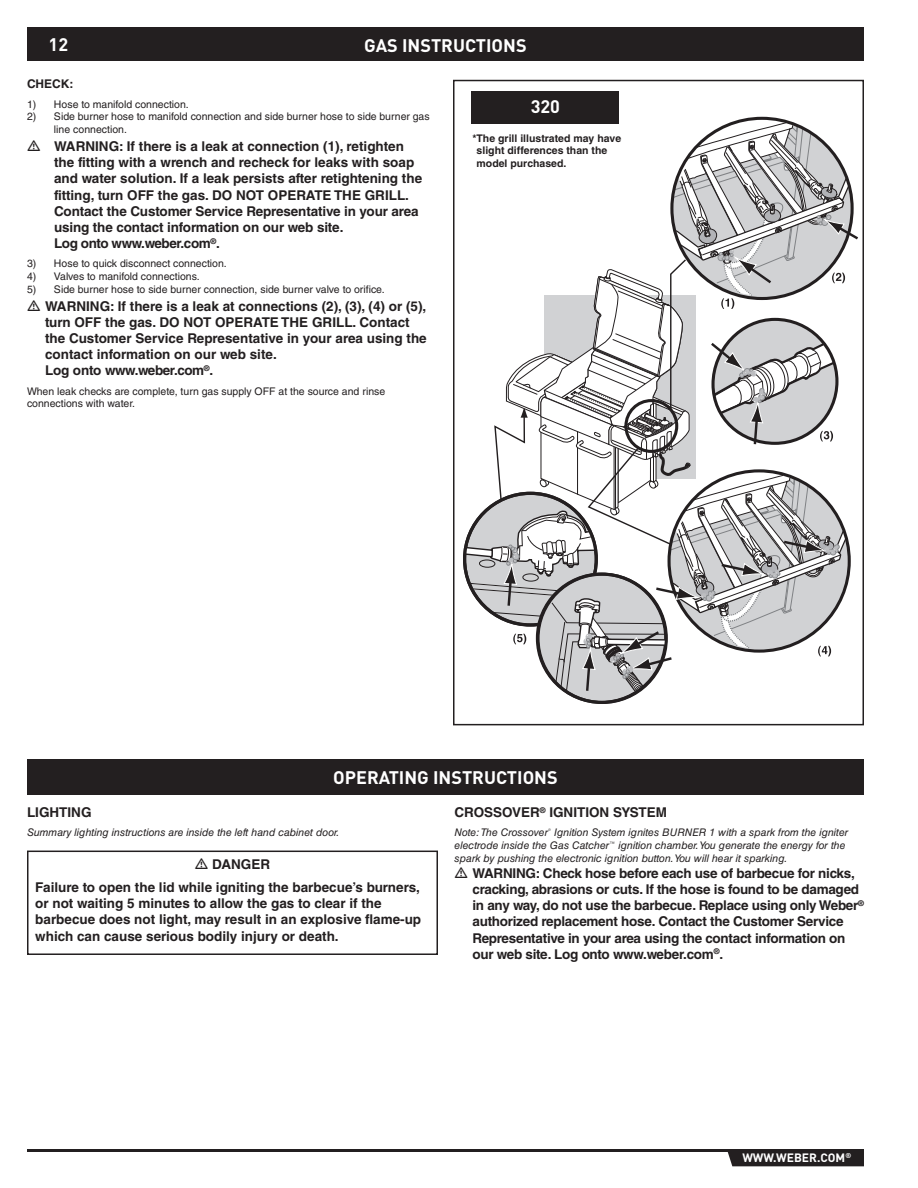
<style>
.page{position:relative;width:918px;height:1188px;background:#fff}
.page>*{position:absolute;margin:0;border:0;box-sizing:border-box;transform-origin:0 0}
.t1{font:18px "DI Nkerned";color:#fff}
.t2{font:700 13.5px/16.2px "Helvetica LT Std";letter-spacing:-.01em;color:#231f20}
.t3{font:12px "DI Nkerned";color:#fff}
.t4{font:700 12px "Helvetica LT Std";color:#231f20}
.t5{font:10.5px/12.6px "Helvetica LT Std";color:#231f20}
.t6{font:italic 10.5px/12.6px "Helvetica LT Std";color:#231f20}
.t7{font:700 10.5px/12.6px "Helvetica LT Std";color:#231f20}
</style>
<div class="page">
<div style="left:27px;top:27px;width:837px;height:33px;background:#231f20"></div>
<hr style="left:27px;top:1149px;width:702px;height:3px;background:#231f20">
<div style="left:727px;top:1149px;width:137px;height:17px;background:#231f20"></div>
<svg style="left:537px;top:574px;width:129px;height:128px"></svg>
<svg style="left:463px;top:118px;width:395px;height:575px"></svg>
<div style="left:453px;top:80px;width:411px;height:645px;border:2px solid #231f20"></div>
<div style="left:472px;top:91px;width:147px;height:32px;background:#231f20"></div>
<div style="left:27px;top:851px;width:411px;height:104px;border:2px solid #231f20"></div>
<div style="left:27px;top:759px;width:837px;height:35px;background:#231f20"></div>
<h1 class="t1" style="left:49px;top:38px;width:21px">12</h1>
<h1 class="t1" style="left:364px;top:39px;width:164px">GAS INSTRUCTIONS</h1>
<p class="t4" style="left:27px;top:80px;width:48px">CHECK:</p>
<p class="t5" style="left:27px;top:99px;width:163px">1) Hose to manifold connection.</p>
<p class="t5" style="left:54px;top:112px;width:377px;text-indent:-27px">2) Side burner hose to manifold connection and side burner hose to side burner gas line connection.</p>
<p class="t2" style="left:54px;top:140px;width:370px">WARNING: If there is a leak at connection (1), retighten the fitting with a wrench and recheck for leaks with soap and water solution. If a leak persists after retightening the fitting, turn OFF the gas. DO NOT OPERATE THE GRILL.<br>Contact the Customer Service Representative in your area using the contact information on our web site.<br>Log onto www.weber.com<sup>®</sup>.</p>
<p class="t5" style="left:27px;top:259px;width:201px">3) Hose to quick disconnect connection.</p>
<p class="t5" style="left:27px;top:271px;width:174px">4) Valves to manifold connections.</p>
<p class="t5" style="left:27px;top:284px;width:359px">5) Side burner hose to side burner connection, side burner valve to orifice.</p>
<p class="t2" style="left:45px;top:299px;width:383px">WARNING: If there is a leak at connections (2), (3), (4) or (5), turn OFF the gas. DO NOT OPERATE THE GRILL. Contact the Customer Service Representative in your area using the contact information on our web site.<br>Log onto www.weber.com<sup>®</sup>.</p>
<p class="t5" style="left:27px;top:386px;width:360px">When leak checks are complete, turn gas supply OFF at the source and rinse connections with water.</p>
<h1 class="t1" style="left:531px;top:100px;width:31px">320</h1>
<p class="t7" style="left:477px;top:133px;width:146px;text-indent:-4px">* The grill illustrated may have slight differences than the model purchased.</p>
<h1 class="t1" style="left:333px;top:771px;width:226px">OPERATING INSTRUCTIONS</h1>
<p class="t2" style="left:27px;top:806px;width:66px">LIGHTING</p>
<p class="t6" style="left:27px;top:828px;width:314px">Summary lighting instructions are inside the left hand cabinet door.</p>
<p class="t2" style="left:35px;top:854px;width:386px;line-height:23px;text-indent:177px">DANGER<br>Failure to open the lid while igniting the barbecue’s burners,</p>
<p class="t2" style="left:35px;top:897px;width:387px">or not waiting 5 minutes to allow the gas to clear if the barbecue does not light, may result in an explosive flame-up which can cause serious bodily injury or death.</p>
<p class="t2" style="left:454px;top:806px;width:214px">CROSSOVER<sup>®</sup> IGNITION SYSTEM</p>
<p class="t6" style="left:454px;top:828px;width:395px">Note: The Crossover<sup>®</sup> Ignition System ignites BURNER 1 with a spark from the igniter electrode inside the Gas Catcher<sup>™</sup> ignition chamber.You generate the energy for the spark by pushing the electronic ignition button.You will hear it sparking.</p>
<p class="t2" style="left:472px;top:867px;width:393px">WARNING: Check hose before each use of barbecue for nicks, cracking, abrasions or cuts. If the hose is found to be damaged in any way, do not use the barbecue. Replace using only Weber<sup>® </sup>authorized replacement hose. Contact the Customer Service Representative in your area using the contact information on our web site. Log onto www.weber.com<sup>®</sup>.</p>
<p class="t3" style="left:742px;top:1154px;width:110px">WWW.WEBER.COM<sup>®</sup></p>
</div>
